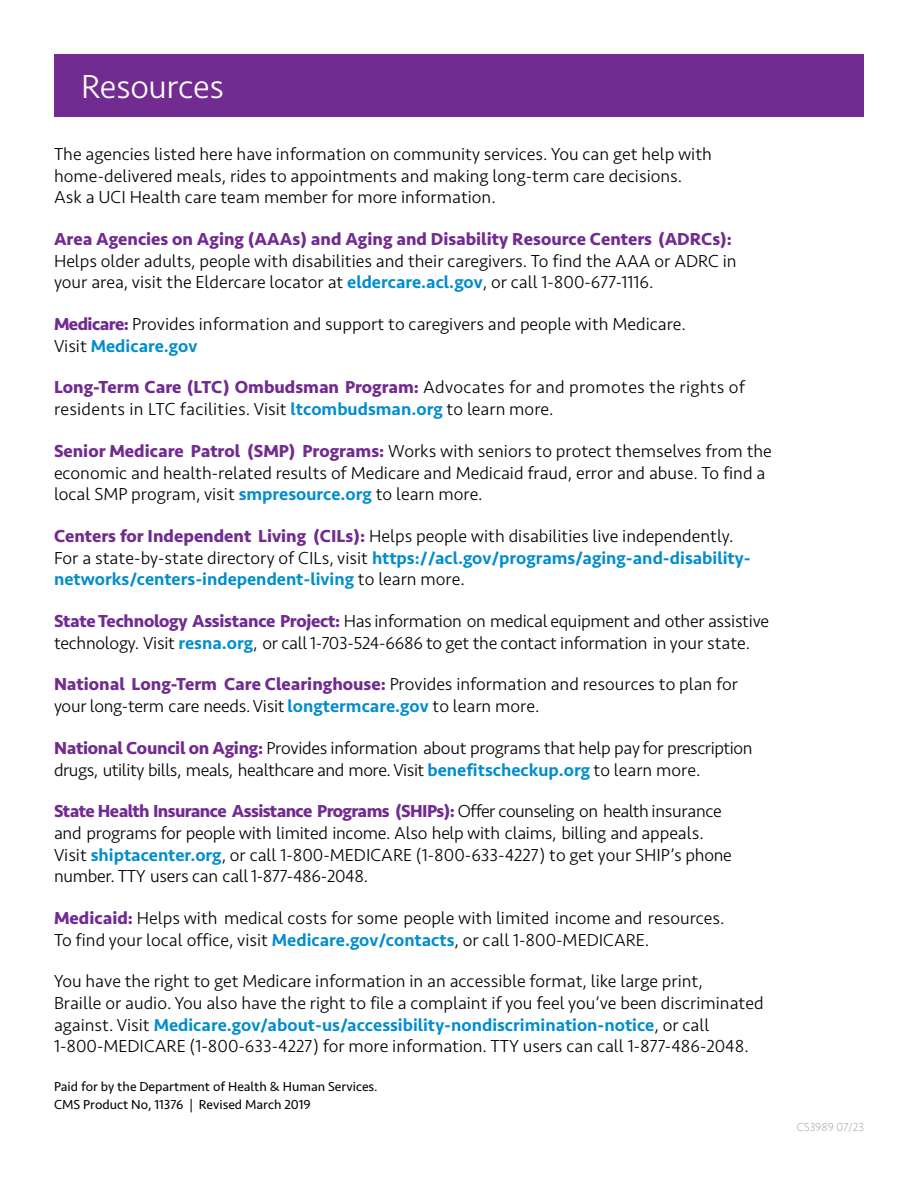
<style>
.page{position:relative;width:918px;height:1188px;background:#fff}
.page>*{position:absolute;margin:0;border:0;box-sizing:border-box;transform-origin:0 0}
.t1{font:300 34.5px "Seravek Basic";letter-spacing:-.01em;color:#fff}
.t2{font:300 18px/21.6px "Seravek Basic";color:#040503}
.t3{font:300 18px/21.6px "Seravek Basic";letter-spacing:-.025em;color:#040503}
.t4{font:700 18px "Seravek Basic";color:#722b91}
.t5{font:13.5px/18px "Seravek Basic";color:#040503}
.t6{font:200 12px "Seravek Basic";color:#939598}
.s1{font-weight:500;color:#008dce}
.s2{font-weight:700;color:#722b91}
</style>
<div class="page">
<div style="left:54px;top:54px;width:810px;height:63px;background:#722b91"></div>
<h1 class="t1" style="left:81px;top:66px;width:144px">Resources</h1>
<p class="t2" style="left:54px;top:143px;width:660px">The agencies listed here have information on community services. You can get help with home-delivered meals, rides to appointments and making long-term care decisions.<br>Ask a UCI Health care team member for more information.</p>
<p class="t4" style="left:54px;top:228px;width:680px">Area Agencies on Aging (AAAs) and Aging and Disability Resource Centers (ADRCs):</p>
<p class="t2" style="left:54px;top:250px;width:684px">Helps older adults, people with disabilities and their caregivers. To find the AAA or ADRC in your area, visit the Eldercare locator at <span class="s1">eldercare.acl.gov</span>, or call 1-800-677-1116.</p>
<p class="t2" style="left:54px;top:313px;width:634px"><span class="s2">Medicare:</span> Provides information and support to caregivers and people with Medicare.<br>Visit <span class="s1">Medicare.gov</span></p>
<p class="t2" style="left:54px;top:377px;width:693px"><span class="s2">Long-Term Care (LTC) Ombudsman Program:</span> Advocates for and promotes the rights of residents in LTC facilities. Visit <span class="s1">ltcombudsman.org</span> to learn more.</p>
<p class="t2" style="left:54px;top:440px;width:719px"><span class="s2">Senior Medicare Patrol (SMP) Programs:</span> Works with seniors to protect themselves from the economic and health-related results of Medicare and Medicaid fraud, error and abuse. To find a local SMP program, visit <span class="s1">smpresource.org</span> to learn more.</p>
<p class="t2" style="left:54px;top:525px;width:698px"><span class="s2">Centers for Independent Living (CILs):</span> Helps people with disabilities live independently.<br>For a state-by-state directory of CILs, visit <span class="s1">https://acl.gov/programs/aging-and-disability&shy;networks/centers-independent-living</span> to learn more.</p>
<p class="t2" style="left:54px;top:610px;width:717px"><span class="s2">State Technology Assistance Project:</span> Has information on medical equipment and other assistive technology. Visit <span class="s1">resna.org</span>, or call 1-703-524-6686 to get the contact information in your state.</p>
<p class="t2" style="left:54px;top:674px;width:686px"><span class="s2">National Long-Term Care Clearinghouse:</span> Provides information and resources to plan for your long-term care needs. Visit <span class="s1">longtermcare.gov</span> to learn more.</p>
<p class="t3" style="left:54px;top:737px;width:700px"><span class="s2">National Council on Aging:</span> Provides information about programs that help pay for prescription drugs, utility bills, meals, healthcare and more. Visit <span class="s1">benefitscheckup.org</span> to learn more.</p>
<p class="t2" style="left:54px;top:801px;width:679px"><span class="s2">State Health Insurance Assistance Programs (SHIPs):</span> Offer counseling on health insurance and programs for people with limited income. Also help with claims, billing and appeals.<br>Visit <span class="s1">shiptacenter.org</span>, or call 1-800-MEDICARE (1-800-633-4227) to get your SHIP’s phone number. TTY users can call 1-877-486-2048.</p>
<p class="t2" style="left:54px;top:907px;width:672px"><span class="s2">Medicaid:</span> Helps with medical costs for some people with limited income and resources.<br>To find your local office, visit <span class="s1">Medicare.gov/contacts</span>, or call 1-800-MEDICARE.</p>
<p class="t2" style="left:54px;top:971px;width:711px">You have the right to get Medicare information in an accessible format, like large print,<br>Braille or audio. You also have the right to file a complaint if you feel you’ve been discriminated against. Visit <span class="s1">Medicare.gov/about-us/accessibility-nondiscrimination-notice</span>, or call 1-800-MEDICARE (1-800-633-4227) for more information. TTY users can call 1-877-486-2048.</p>
<p class="t5" style="left:54px;top:1077px;width:325px">Paid for by the Department of Health &amp; Human Services.<br>CMS Product No, 11376 | Revised March 2019</p>
<p class="t6" style="left:797px;top:1120px;width:69px">CS3989 07/23</p>
</div>
